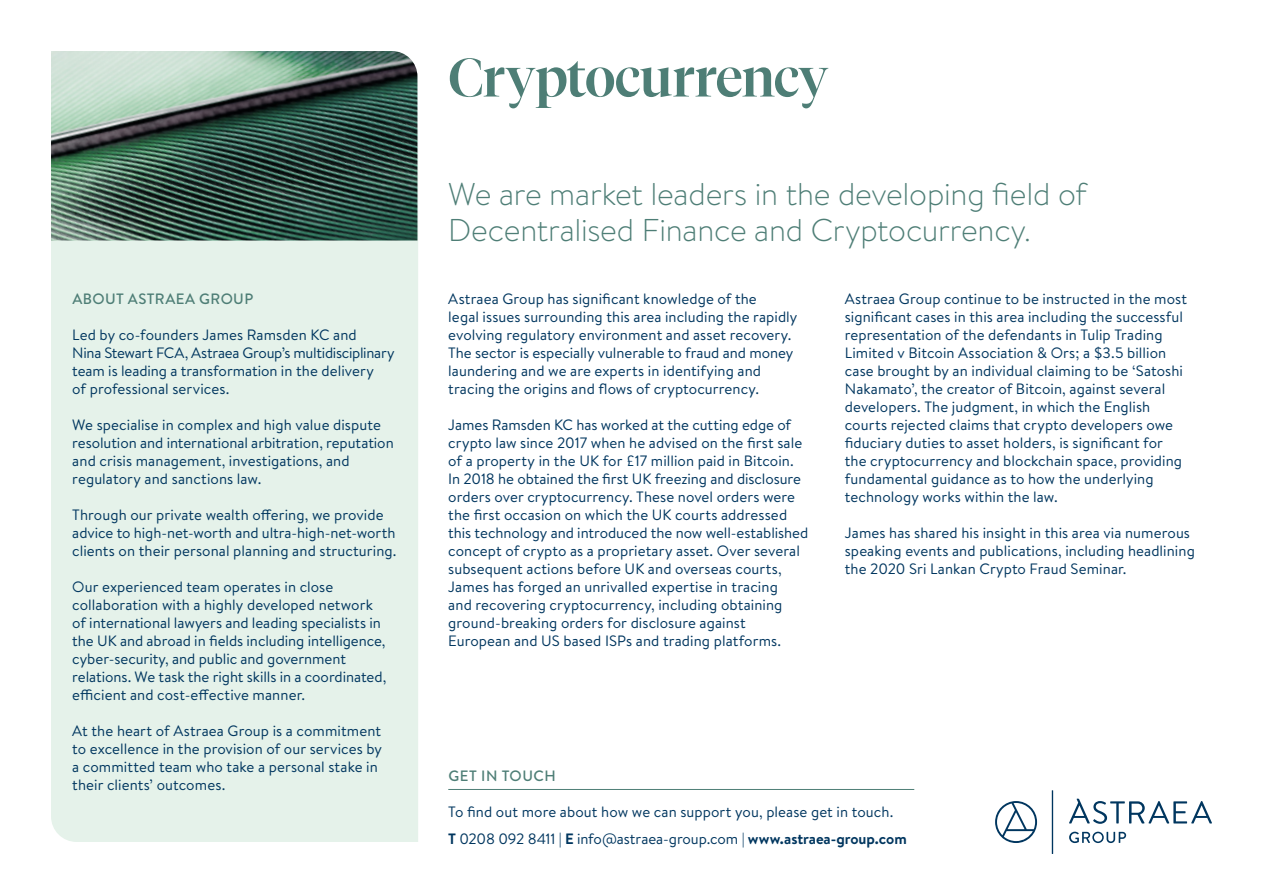
<style>
.page{position:relative;width:1263px;height:893px;background:#fff}
.page>*{position:absolute;margin:0;border:0;box-sizing:border-box;transform-origin:0 0}
.t1{font:500 54px "Tiempos Fine";letter-spacing:-.015em;color:#4e7e76}
.t2{font:300 31.5px/36px "Brandon Text";letter-spacing:-.005em;color:#4e7e76}
.t3{font:15px/18px "Brandon Text";letter-spacing:.005em;color:#00365f}
.t4{font:500 15px "Brandon Text";letter-spacing:.03em;color:#4e7e76}
.s1{font-weight:700}
</style>
<div class="page">
<div style="left:51px;top:129px;width:367px;height:713px;background:#e5f2ea"></div>
<img style="left:51px;top:51px;width:366px;height:190px">
<svg style="left:995px;top:798px;width:217px;height:45px"></svg>
<hr style="left:1052px;top:790px;width:1px;height:64px;background:#00365f">
<hr style="left:448px;top:789px;width:466px;height:1px;background:#4e7e76">
<p class="t4" style="left:72px;top:288px;width:182px">ABOUT ASTRAEA GROUP</p>
<p class="t3" style="left:72px;top:325px;width:324px">Led by co-founders James Ramsden KC and<br>Nina Stewart FCA, Astraea Group’s multidisciplinary team is leading a transformation in the delivery<br>of professional services.</p>
<p class="t3" style="left:72px;top:415px;width:323px">We specialise in complex and high value dispute resolution and international arbitration, reputation and crisis management, investigations, and regulatory and sanctions law.</p>
<p class="t3" style="left:72px;top:505px;width:326px">Through our private wealth offering, we provide advice to high-net-worth and ultra-high-net-worth clients on their personal planning and structuring.</p>
<p class="t3" style="left:72px;top:577px;width:315px">Our experienced team operates in close collaboration with a highly developed network of international lawyers and leading specialists in the UK and abroad in fields including intelligence, cyber-security, and public and government relations. We task the right skills in a coordinated, efficient and cost-effective manner.</p>
<p class="t3" style="left:72px;top:721px;width:311px">At the heart of Astraea Group is a commitment to excellence in the provision of our services by a committed team who take a personal stake in their clients’ outcomes.</p>
<h1 class="t1" style="left:448px;top:45px;width:381px">Cryptocurrency</h1>
<h2 class="t2" style="left:448px;top:175px;width:640px">We are market leaders in the developing field of<br>Decentralised Finance and Cryptocurrency.</h2>
<p class="t3" style="left:448px;top:289px;width:351px">Astraea Group has significant knowledge of the<br>legal issues surrounding this area including the rapidly evolving regulatory environment and asset recovery.<br>The sector is especially vulnerable to fraud and money laundering and we are experts in identifying and tracing the origins and flows of cryptocurrency.</p>
<p class="t3" style="left:448px;top:415px;width:362px">James Ramsden KC has worked at the cutting edge of crypto law since 2017 when he advised on the first sale of a property in the UK for £17 million paid in Bitcoin.<br>In 2018 he obtained the first UK freezing and disclosure orders over cryptocurrency. These novel orders were the first occasion on which the UK courts addressed this technology and introduced the now well-established concept of crypto as a proprietary asset. Over several subsequent actions before UK and overseas courts, James has forged an unrivalled expertise in tracing<br>and recovering cryptocurrency, including obtaining ground-breaking orders for disclosure against European and US based ISPs and trading platforms.</p>
<p class="t3" style="left:845px;top:289px;width:344px">Astraea Group continue to be instructed in the most significant cases in this area including the successful representation of the defendants in Tulip Trading Limited v Bitcoin Association &amp; Ors; a $3.5 billion case brought by an individual claiming to be ‘Satoshi Nakamato’, the creator of Bitcoin, against several developers. The judgment, in which the English courts rejected claims that crypto developers owe fiduciary duties to asset holders, is significant for the cryptocurrency and blockchain space, providing fundamental guidance as to how the underlying technology works within the law.</p>
<p class="t3" style="left:845px;top:523px;width:352px">James has shared his insight in this area via numerous speaking events and publications, including headlining the 2020 Sri Lankan Crypto Fraud Seminar.</p>
<p class="t4" style="left:448px;top:765px;width:109px">GET IN TOUCH</p>
<p class="t3" style="left:448px;top:797px;width:460px;line-height:27px">To find out more about how we can support you, please get in touch.<br><span class="s1">T</span> 0208 092 8411 | <span class="s1">E</span> info@astraea-group.com | <span class="s1">www.astraea-group.com</span></p>
</div>
